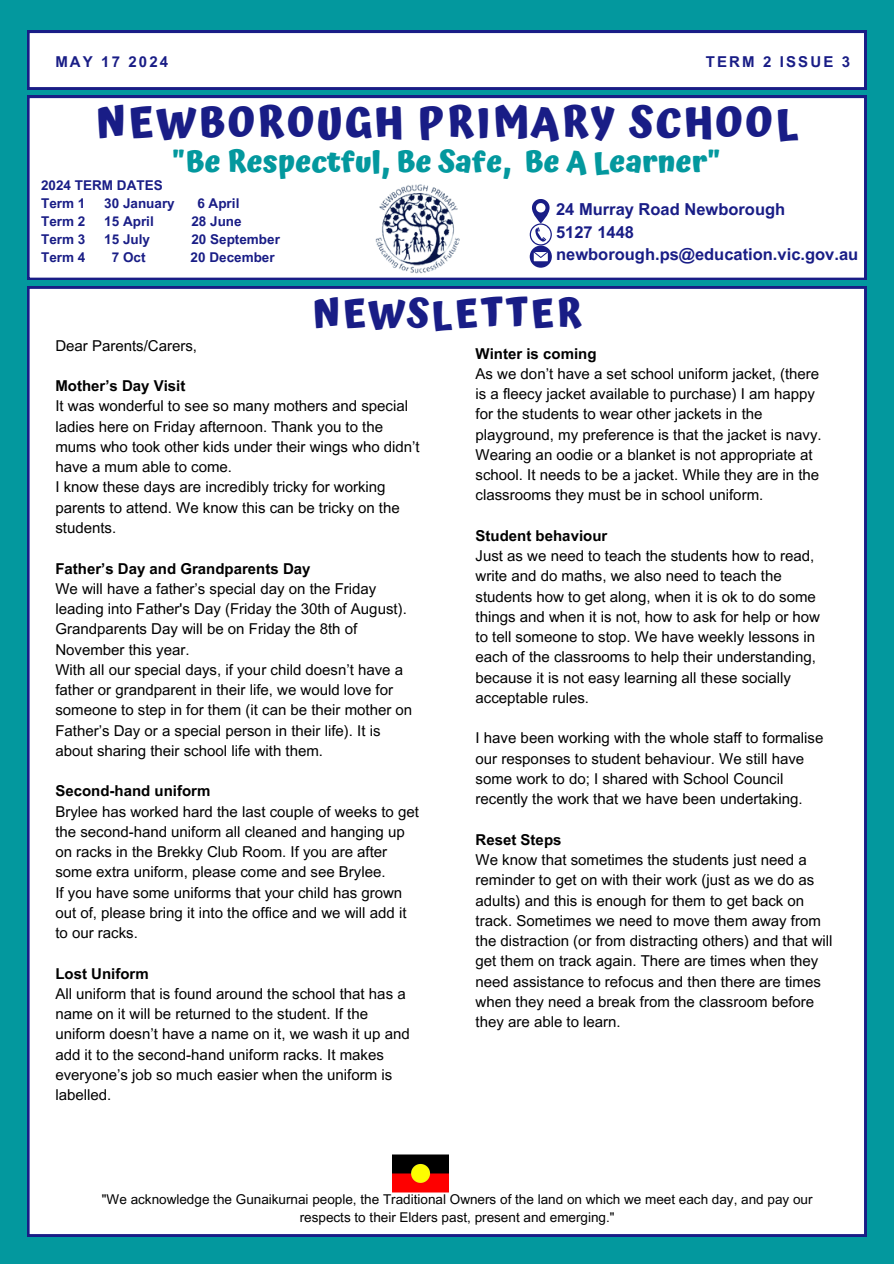
<style>
.page{position:relative;width:894px;height:1264px;background:#fff}
.page>*{position:absolute;margin:0;border:0;box-sizing:border-box;transform-origin:0 0}
.t1{font:700 42.15px "Atma";letter-spacing:.06em;color:#191d86}
.t2{font:700 39px "Atma";letter-spacing:.06em;color:#191d86}
.t3{font:700 30px "Atma";color:#03989e}
.t4{font:700 16.5px/22.5px "Arial MT Pro";color:#191d86}
.t5{font:15px/20.2px "Arial MT Pro";color:#000}
.t6{font:700 15px "Arial MT Pro";letter-spacing:.14em;color:#191d86}
.t7{font:13.5px/18px "Arial MT Pro";color:#000;text-align:center}
.t8{font:700 13.5px/18px "Arial MT Pro";color:#191d86}
.s1{font-weight:700}
</style>
<div class="page">
<div style="left:0;top:0;width:893px;height:1263px;background:#03989e"></div>
<svg style="left:27px;top:31px;width:838px;height:58px;background:#eeeef6"></svg>
<div style="left:27px;top:96px;width:838px;height:183px;background:#fff"></div>
<div style="left:27px;top:286px;width:838px;height:950px;background:#fff"></div>
<svg style="left:529px;top:199px;width:22px;height:69px;background:#a0a2cd"></svg>
<img style="left:371px;top:180px;width:94px;height:99px">
<img style="left:392px;top:1144px;width:56px;height:57px">
<p class="t6" style="left:55px;top:56px;width:114px">MAY 17 2024</p>
<p class="t6" style="left:705px;top:56px;width:146px">TERM 2 ISSUE 3</p>
<h3 class="t1" style="left:96px;top:98px;width:703px">NEWBOROUGH PRIMARY SCHOOL</h3>
<h3 class="t8" style="left:41px;top:178px;width:123px">2024 TERM DATES<br>Term 1</h3>
<h6 class="t3" style="left:172px;top:144px;width:550px">"Be Respectful, Be Safe, Be A Learner"</h6>
<h3 class="t8" style="left:104px;top:196px;width:72px">30 January</h3>
<h3 class="t8" style="left:197px;top:196px;width:44px">6 April</h3>
<h2 class="t4" style="left:556px;top:200px;width:303px">24 Murray Road Newborough<br>5127 1448 newborough.ps@education.vic.gov.au</h2>
<h1 class="t2" style="left:312px;top:290px;width:270px">NEWSLETTER</h1>
<h3 class="t8" style="left:41px;top:214px;width:46px">Term 2</h3>
<h3 class="t8" style="left:104px;top:214px;width:51px">15 April</h3>
<h3 class="t8" style="left:191px;top:214px;width:52px">28 June</h3>
<h3 class="t8" style="left:41px;top:232px;width:46px">Term 3</h3>
<h3 class="t8" style="left:104px;top:232px;width:47px">15 July</h3>
<h3 class="t8" style="left:191px;top:232px;width:90px">20 September</h3>
<h3 class="t8" style="left:41px;top:250px;width:46px">Term 4</h3>
<h3 class="t8" style="left:112px;top:250px;width:35px">7 Oct</h3>
<h1 class="t8" style="left:190px;top:250px;width:86px">20 December</h1>
<h5 class="t5" style="left:55px;top:337px;width:143px">Dear Parents/Carers,</h5>
<h5 class="t5" style="left:55px;top:377px;width:366px"><span class="s1">Mother’s Day Visit<br></span>It was wonderful to see so many mothers and special ladies here on Friday afternoon. Thank you to the mums who took other kids under their wings who didn’t have a mum able to come.<br>I know these days are incredibly tricky for working parents to attend. We know this can be tricky on the students.</h5>
<h5 class="t5" style="left:55px;top:560px;width:358px"><span class="s1">Father’s Day and Grandparents Day<br></span>We will have a father’s special day on the Friday leading into Father's Day (Friday the 30th of August).<br>Grandparents Day will be on Friday the 8th of November this year.<br>With all our special days, if your child doesn’t have a father or grandparent in their life, we would love for someone to step in for them (it can be their mother on Father’s Day or a special person in their life). It is about sharing their school life with them.</h5>
<h5 class="t5" style="left:55px;top:782px;width:365px"><span class="s1">Second-hand uniform<br></span>Brylee has worked hard the last couple of weeks to get the second-hand uniform all cleaned and hanging up on racks in the Brekky Club Room. If you are after some extra uniform, please come and see Brylee.<br>If you have some uniforms that your child has grown out of, please bring it into the office and we will add it to our racks.</h5>
<h5 class="t5" style="left:55px;top:965px;width:356px"><span class="s1">Lost Uniform<br></span>All uniform that is found around the school that has a name on it will be returned to the student. If the uniform doesn’t have a name on it, we wash it up and add it to the second-hand uniform racks. It makes everyone’s job so much easier when the uniform is labelled.</h5>
<h5 class="t5" style="left:475px;top:345px;width:347px"><span class="s1">Winter is coming<br></span>As we don’t have a set school uniform jacket, (there is a fleecy jacket available to purchase) I am happy for the students to wear other jackets in the playground, my preference is that the jacket is navy.<br>Wearing an oodie or a blanket is not appropriate at school. It needs to be a jacket. While they are in the classrooms they must be in school uniform.</h5>
<h5 class="t5" style="left:475px;top:527px;width:346px"><span class="s1">Student behaviour<br></span>Just as we need to teach the students how to read, write and do maths, we also need to teach the students how to get along, when it is ok to do some things and when it is not, how to ask for help or how to tell someone to stop. We have weekly lessons in each of the classrooms to help their understanding, because it is not easy learning all these socially acceptable rules.</h5>
<h5 class="t5" style="left:475px;top:730px;width:349px">I have been working with the whole staff to formalise our responses to student behaviour. We still have some work to do; I shared with School Council recently the work that we have been undertaking.</h5>
<h5 class="t5" style="left:475px;top:831px;width:358px"><span class="s1">Reset Steps<br></span>We know that sometimes the students just need a reminder to get on with their work (just as we do as adults) and this is enough for them to get back on track. Sometimes we need to move them away from the distraction (or from distracting others) and that will get them on track again. There are times when they need assistance to refocus and then there are times when they need a break from the classroom before they are able to learn.</h5>
<h4 class="t7" style="left:102px;top:1192px;width:712px">"We acknowledge the Gunaikurnai people, the Traditional Owners of the land on which we meet each day, and pay our respects to their Elders past, present and emerging."</h4>
</div>
